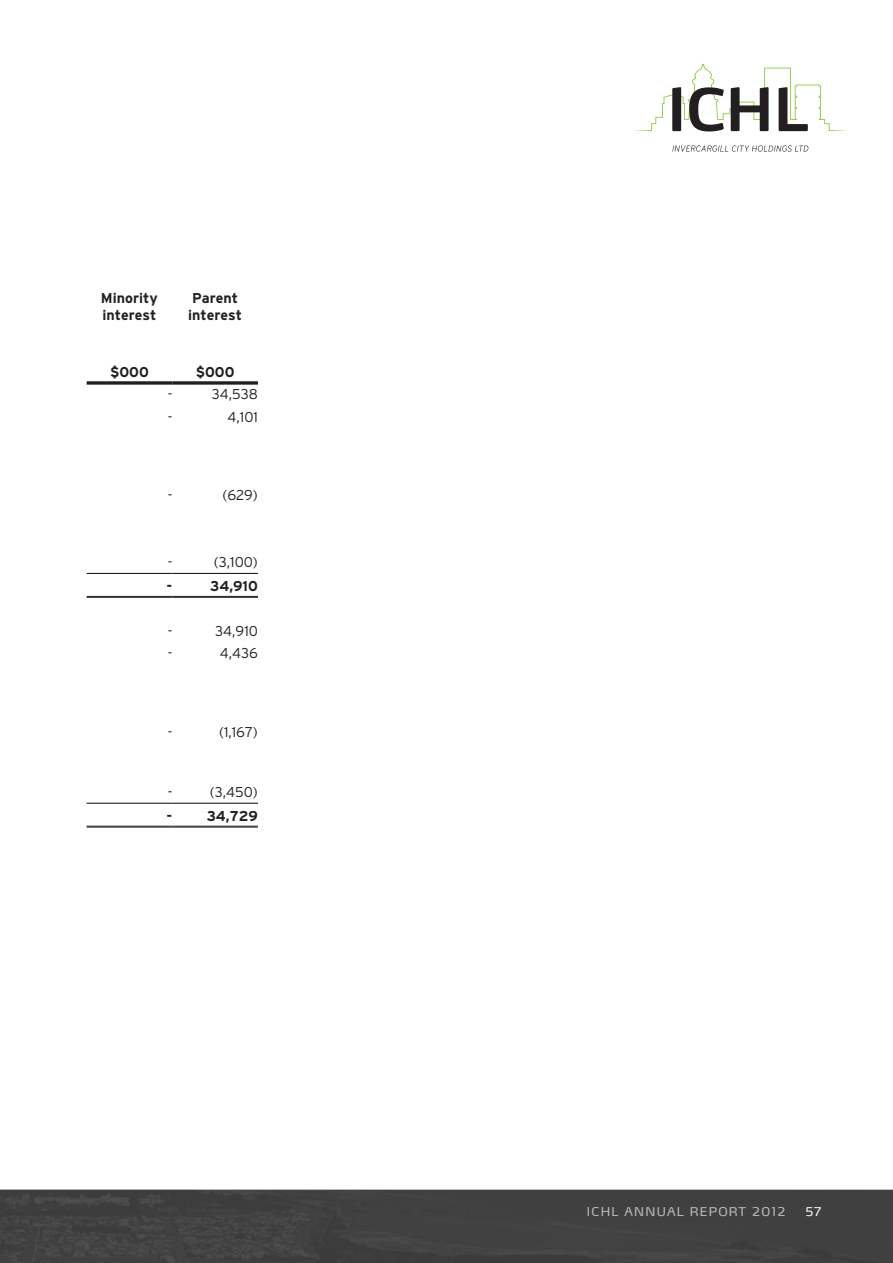
<style>
.page{position:relative;width:893px;height:1263px;background:#fff}
.page>*{position:absolute;margin:0;border:0;box-sizing:border-box;transform-origin:0 0}
.t1{font:300 14.25px "Interstate";color:#231f20}
.t2{font:700 14.25px/17.1px "Interstate";color:#231f20}
.t3{font:12px "Max LF";letter-spacing:.1em;color:#bcbdc0}
.t4{font:12px "Max LF";color:#fff}
</style>
<div class="page">
<div style="left:0;top:1189px;width:893px;height:74px;background:#404041"></div>
<svg style="left:633px;top:64px;width:215px;height:67px"></svg>
<svg style="left:672px;top:145px;width:136px;height:7px"></svg>
<svg style="left:87px;top:381px;width:85px;height:4px"></svg>
<svg style="left:172px;top:381px;width:86px;height:4px"></svg>
<hr style="left:87px;top:573px;width:85px;height:1px;background:#231f20">
<hr style="left:172px;top:573px;width:86px;height:1px;background:#231f20">
<hr style="left:87px;top:596px;width:85px;height:1px;background:#231f20">
<hr style="left:87px;top:597px;width:85px;height:1px;background:#231f20">
<hr style="left:172px;top:596px;width:86px;height:1px;background:#231f20">
<hr style="left:172px;top:597px;width:86px;height:1px;background:#231f20">
<hr style="left:87px;top:803px;width:85px;height:1px;background:#231f20">
<hr style="left:172px;top:803px;width:86px;height:1px;background:#231f20">
<hr style="left:87px;top:826px;width:85px;height:1px;background:#231f20">
<hr style="left:87px;top:827px;width:85px;height:1px;background:#231f20">
<hr style="left:172px;top:826px;width:86px;height:1px;background:#231f20">
<hr style="left:172px;top:827px;width:86px;height:1px;background:#231f20">
<p class="t2" style="left:101px;top:289px;width:58px">Minority interest</p>
<p class="t2" style="left:188px;top:289px;width:56px">Parent interest</p>
<p class="t2" style="left:110px;top:363px;width:40px">$000</p>
<p class="t2" style="left:196px;top:363px;width:40px">$000</p>
<p class="t1" style="left:168px;top:386px;width:6px">-</p>
<p class="t1" style="left:212px;top:386px;width:48px">34,538</p>
<p class="t1" style="left:168px;top:409px;width:6px">-</p>
<p class="t1" style="left:228px;top:409px;width:32px">4,101</p>
<p class="t1" style="left:168px;top:487px;width:6px">-</p>
<p class="t1" style="left:222px;top:487px;width:37px">(629)</p>
<p class="t1" style="left:168px;top:554px;width:6px">-</p>
<p class="t1" style="left:214px;top:554px;width:46px">(3,100)</p>
<p class="t2" style="left:166px;top:577px;width:7px">-</p>
<p class="t2" style="left:210px;top:577px;width:49px">34,910</p>
<p class="t1" style="left:168px;top:623px;width:6px">-</p>
<p class="t1" style="left:215px;top:623px;width:44px">34,910</p>
<p class="t1" style="left:168px;top:645px;width:6px">-</p>
<p class="t1" style="left:220px;top:645px;width:40px">4,436</p>
<p class="t1" style="left:168px;top:723px;width:6px">-</p>
<p class="t1" style="left:219px;top:723px;width:40px">(1,167)</p>
<p class="t1" style="left:168px;top:784px;width:6px">-</p>
<p class="t1" style="left:210px;top:784px;width:50px">(3,450)</p>
<p class="t2" style="left:166px;top:807px;width:7px">-</p>
<p class="t2" style="left:207px;top:807px;width:53px">34,729</p>
<p class="t3" style="left:587px;top:1204px;width:200px">ICHL ANNUAL REPORT 2012</p>
<p class="t4" style="left:806px;top:1204px;width:17px">57</p>
</div>
